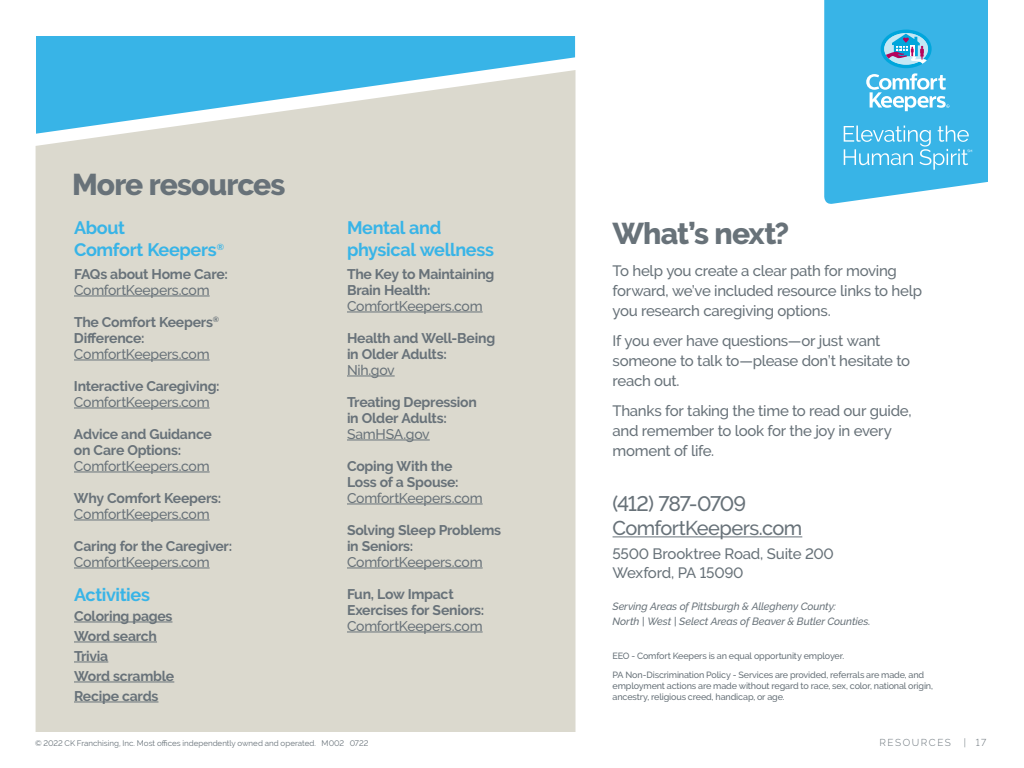
<style>
.page{position:relative;width:1024px;height:768px;background:#fff}
.page>*{position:absolute;margin:0;border:0;box-sizing:border-box;transform-origin:0 0}
.t1{font:800 30px "Raleway";letter-spacing:-.03em;color:#687279}
.t2{font:500 21px "Raleway";letter-spacing:-.055em;color:#687279}
.t3{font:500 20px "Raleway";letter-spacing:-.03em;color:#687279}
.t4{font:700 18px/22px "Raleway";letter-spacing:-.02em;color:#38b4e7}
.t5{font:500 15px/20px "Raleway";letter-spacing:-.02em;color:#687279}
.t6{font:700 14px/16px "Raleway";letter-spacing:-.02em;color:#687279}
.t7{font:500 14px "Raleway";letter-spacing:-.02em;color:#687279}
.t8{font:italic 500 10.5px/15px "Raleway";letter-spacing:-.005em;color:#687279}
.t9{font:300 10px "Raleway";letter-spacing:.15em;color:#687279}
.t10{font:500 9px/19px "Raleway";letter-spacing:-.015em;color:#687279}
.t11{font:8px "Raleway";color:#687279}
</style>
<div class="page">
<div style="left:36px;top:70px;width:540px;height:662px;background:#dbd9ce"></div>
<svg style="left:824px;top:0;width:164px;height:204px;background:#49bae9"></svg>
<svg style="left:866px;top:30px;width:83px;height:81px;background:#62bfe7"></svg>
<svg style="left:844px;top:126px;width:128px;height:44px;background:#5ac0eb"></svg>
<svg style="left:36px;top:36px;width:539px;height:98px;background:#7cc6e2"></svg>
<hr style="left:74px;top:296px;width:136px;height:1px;background:#687279">
<hr style="left:74px;top:360px;width:136px;height:1px;background:#687279">
<hr style="left:74px;top:408px;width:136px;height:1px;background:#687279">
<hr style="left:74px;top:472px;width:136px;height:1px;background:#687279">
<hr style="left:74px;top:520px;width:136px;height:1px;background:#687279">
<hr style="left:74px;top:568px;width:136px;height:1px;background:#687279">
<hr style="left:347px;top:312px;width:136px;height:1px;background:#687279">
<hr style="left:347px;top:376px;width:48px;height:1px;background:#687279">
<hr style="left:347px;top:440px;width:83px;height:1px;background:#687279">
<hr style="left:347px;top:504px;width:136px;height:1px;background:#687279">
<hr style="left:347px;top:568px;width:136px;height:1px;background:#687279">
<hr style="left:347px;top:632px;width:136px;height:1px;background:#687279">
<hr style="left:74px;top:622px;width:98px;height:1px;background:#687279">
<hr style="left:74px;top:642px;width:83px;height:1px;background:#687279">
<hr style="left:74px;top:662px;width:34px;height:1px;background:#687279">
<hr style="left:74px;top:682px;width:100px;height:1px;background:#687279">
<hr style="left:74px;top:702px;width:84px;height:1px;background:#687279">
<hr style="left:613px;top:536px;width:189px;height:1px;background:#687279">
<h1 class="t1" style="left:72px;top:168px;width:215px">More resources</h1>
<p class="t4" style="left:74px;top:217px;width:152px">About<br>Comfort Keepers<sup>®</sup></p>
<p class="t6" style="left:74px;top:266px;width:155px">FAQs about Home Care:</p>
<p class="t7" style="left:74px;top:282px;width:137px">ComfortKeepers.com</p>
<p class="t6" style="left:74px;top:314px;width:147px">The Comfort Keepers<sup>®<br></sup>Difference:</p>
<p class="t7" style="left:74px;top:346px;width:137px">ComfortKeepers.com</p>
<p class="t6" style="left:74px;top:378px;width:147px">Interactive Caregiving:</p>
<p class="t7" style="left:74px;top:394px;width:137px">ComfortKeepers.com</p>
<p class="t6" style="left:74px;top:426px;width:139px">Advice and Guidance on Care Options:</p>
<p class="t7" style="left:74px;top:458px;width:137px">ComfortKeepers.com</p>
<p class="t6" style="left:74px;top:490px;width:149px">Why Comfort Keepers:</p>
<p class="t7" style="left:74px;top:506px;width:137px">ComfortKeepers.com</p>
<p class="t6" style="left:74px;top:538px;width:160px">Caring for the Caregiver:</p>
<p class="t7" style="left:74px;top:554px;width:137px">ComfortKeepers.com</p>
<p class="t4" style="left:74px;top:584px;width:77px">Activities</p>
<p class="t6" style="left:74px;top:606px;width:102px;line-height:20px">Coloring pages<br>Word search<br>Trivia<br>Word scramble<br>Recipe cards</p>
<p class="t4" style="left:347px;top:217px;width:148px">Mental and physical wellness</p>
<p class="t6" style="left:347px;top:266px;width:149px">The Key to Maintaining<br>Brain Health:</p>
<p class="t7" style="left:347px;top:298px;width:137px">ComfortKeepers.com</p>
<p class="t6" style="left:347px;top:330px;width:150px">Health and Well-Being in Older Adults:</p>
<p class="t7" style="left:347px;top:362px;width:49px">Nih.gov</p>
<p class="t6" style="left:347px;top:394px;width:131px">Treating Depression in Older Adults:</p>
<p class="t7" style="left:347px;top:426px;width:84px">SamHSA.gov</p>
<p class="t6" style="left:347px;top:458px;width:113px">Coping With the<br>Loss of a Spouse:</p>
<p class="t7" style="left:347px;top:490px;width:137px">ComfortKeepers.com</p>
<p class="t6" style="left:347px;top:522px;width:156px">Solving Sleep Problems in Seniors:</p>
<p class="t7" style="left:347px;top:554px;width:137px">ComfortKeepers.com</p>
<p class="t6" style="left:347px;top:586px;width:139px">Fun, Low Impact<br>Exercises for Seniors:</p>
<p class="t7" style="left:347px;top:618px;width:137px">ComfortKeepers.com</p>
<h1 class="t1" style="left:613px;top:217px;width:178px">What’s next?</h1>
<p class="t5" style="left:613px;top:261px;width:311px">To help you create a clear path for moving forward, we’ve included resource links to help you research caregiving options.</p>
<p class="t5" style="left:613px;top:331px;width:299px">If you ever have questions—or just want someone to talk to—please don’t hesitate to reach out.</p>
<p class="t5" style="left:613px;top:401px;width:300px">Thanks for taking the time to read our guide, and remember to look for the joy in every moment of life.</p>
<h2 class="t2" style="left:613px;top:492px;width:135px">(412) 787-0709</h2>
<h3 class="t3" style="left:613px;top:517px;width:191px">ComfortKeepers.com</h3>
<p class="t5" style="left:613px;top:545px;width:223px;line-height:19px">5500 Brooktree Road, Suite 200<br>Wexford, PA 15090</p>
<p class="t8" style="left:613px;top:599px;width:260px">Serving Areas of Pittsburgh &amp; Allegheny County:<br>North | West | Select Areas of Beaver &amp; Butler Counties.</p>
<p class="t10" style="left:613px;top:646px;width:313px">EEO - Comfort Keepers is an equal opportunity employer.<br>PA Non-Discrimination Policy - Services are provided, referrals are made, and</p>
<p class="t10" style="left:613px;top:680px;width:322px;line-height:11px">employment actions are made without regard to race, sex, color, national origin, ancestry, religious creed, handicap, or age.</p>
<p class="t11" style="left:35px;top:739px;width:335px">© 2022 CK Franchising, Inc. Most offices independently owned and operated. M002 0722</p>
<p class="t9" style="left:880px;top:737px;width:73px">RESOURCES</p>
<p class="t9" style="left:964px;top:737px;width:24px">| 17</p>
</div>
